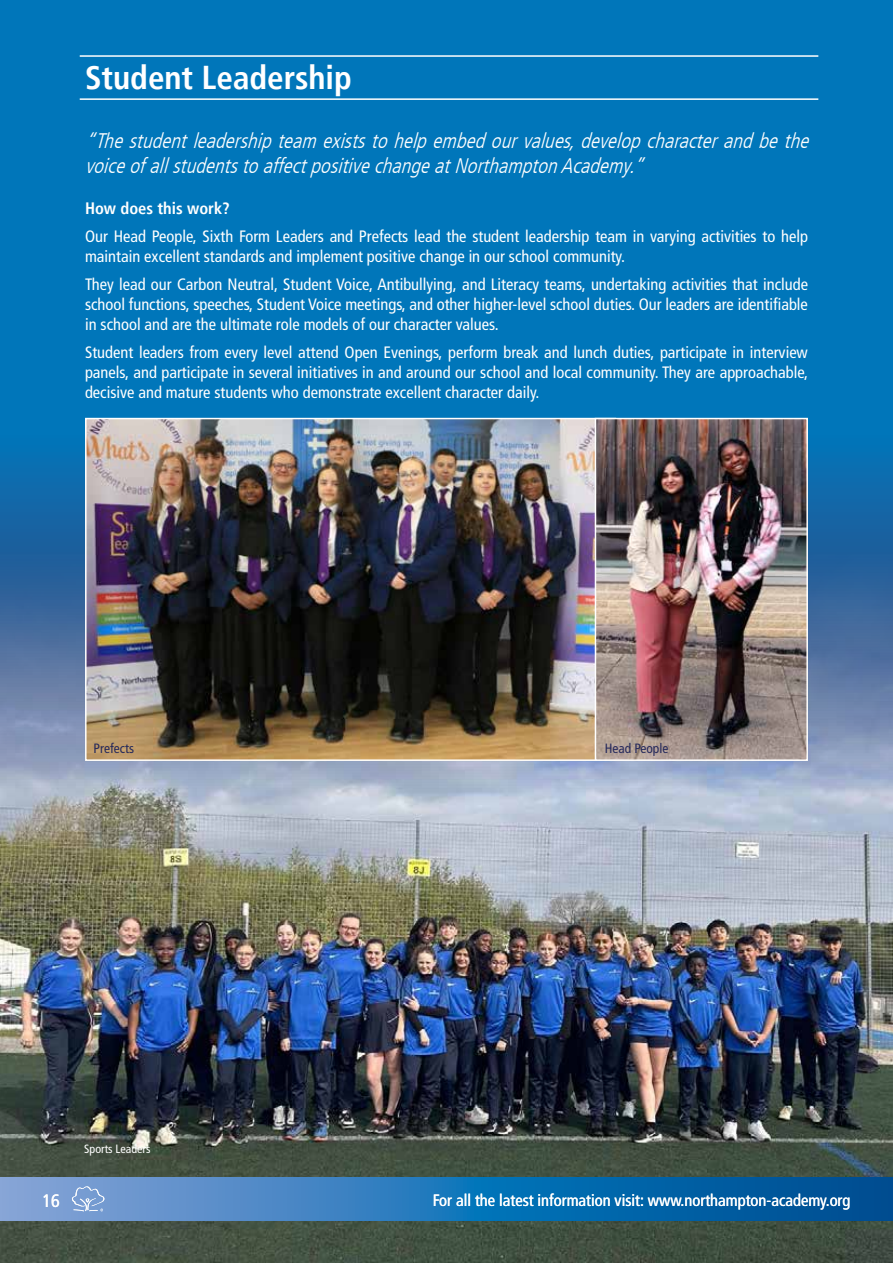
<style>
.page{position:relative;width:893px;height:1263px;background:#0076ba}
.page>*{position:absolute;margin:0;border:0;box-sizing:border-box;transform-origin:0 0}
.t1{font:700 condensed 33px "Frutiger LT";color:#fff}
.t2{font:italic 300 condensed 21px/25.2px "Frutiger LT";color:#fff}
.t3{font:condensed 18px "Frutiger LT";color:#fff}
.t4{font:condensed 16.5px/19.8px "Frutiger LT";color:#fff;text-align:justify}
.t5{font:700 condensed 16.5px "Frutiger LT";color:#fff}
.t6{font:condensed 13.5px "Frutiger LT";color:#25295b}
.t7{font:condensed 12px "Frutiger LT";color:#fff}
</style>
<div class="page">
<img style="left:0;top:555px;width:893px;height:708px">
<svg style="left:0;top:1178px;width:893px;height:42px"></svg>
<svg style="left:72px;top:1186px;width:32px;height:25px"></svg>
<img style="left:88px;top:421px;width:507px;height:337px">
<div style="left:85px;top:418px;width:531px;height:343px;border:2px solid #fff"></div>
<hr style="left:80px;top:98px;width:738px;height:2px;background:#fff">
<hr style="left:80px;top:55px;width:738px;height:2px;background:#fff">
<img style="left:598px;top:421px;width:207px;height:337px">
<div style="left:595px;top:418px;width:213px;height:343px;border:2px solid #fff"></div>
<h1 class="t1" style="left:85px;top:58px;width:268px">Student Leadership</h1>
<p class="t2" style="left:85px;top:128px;width:731px">“Thestudentleadershipteam existstohelpembedourvalues,developcharacterandbethe voiceofallstudentstoaffectpositivechangeatNorthamptonAcademy.”</p>
<p class="t5" style="left:85px;top:198px;width:146px">How does this work?</p>
<p class="t4" style="left:85px;top:227px;width:724px">Our Head People, Sixth Form Leaders and Prefects lead the student leadership team in varying activities to help maintain excellent standards and implement positive change in our school community.</p>
<p class="t4" style="left:85px;top:275px;width:724px">They lead our Carbon Neutral, Student Voice, Antibullying, and Literacy teams, undertaking activities that include school functions, speeches, Student Voice meetings, and other higher-level school duties. Our leaders are identifiable in school and are the ultimate role models of our character values.</p>
<p class="t4" style="left:85px;top:343px;width:724px">Student leaders from every level attend Open Evenings, perform break and lunch duties, participate in interview panels, and participate in several initiatives in and around our school and local community. They are approachable, decisive and mature students who demonstrate excellent character daily.</p>
<p class="t6" style="left:94px;top:740px;width:42px">Prefects</p>
<p class="t6" style="left:605px;top:740px;width:65px">Head People</p>
<p class="t7" style="left:84px;top:1142px;width:68px">Sports Leaders</p>
<p class="t3" style="left:43px;top:1190px;width:19px">16</p>
<p class="t4" style="left:433px;top:1190px;width:419px">For all the latest information visit: www.northampton-academy.org</p>
</div>
